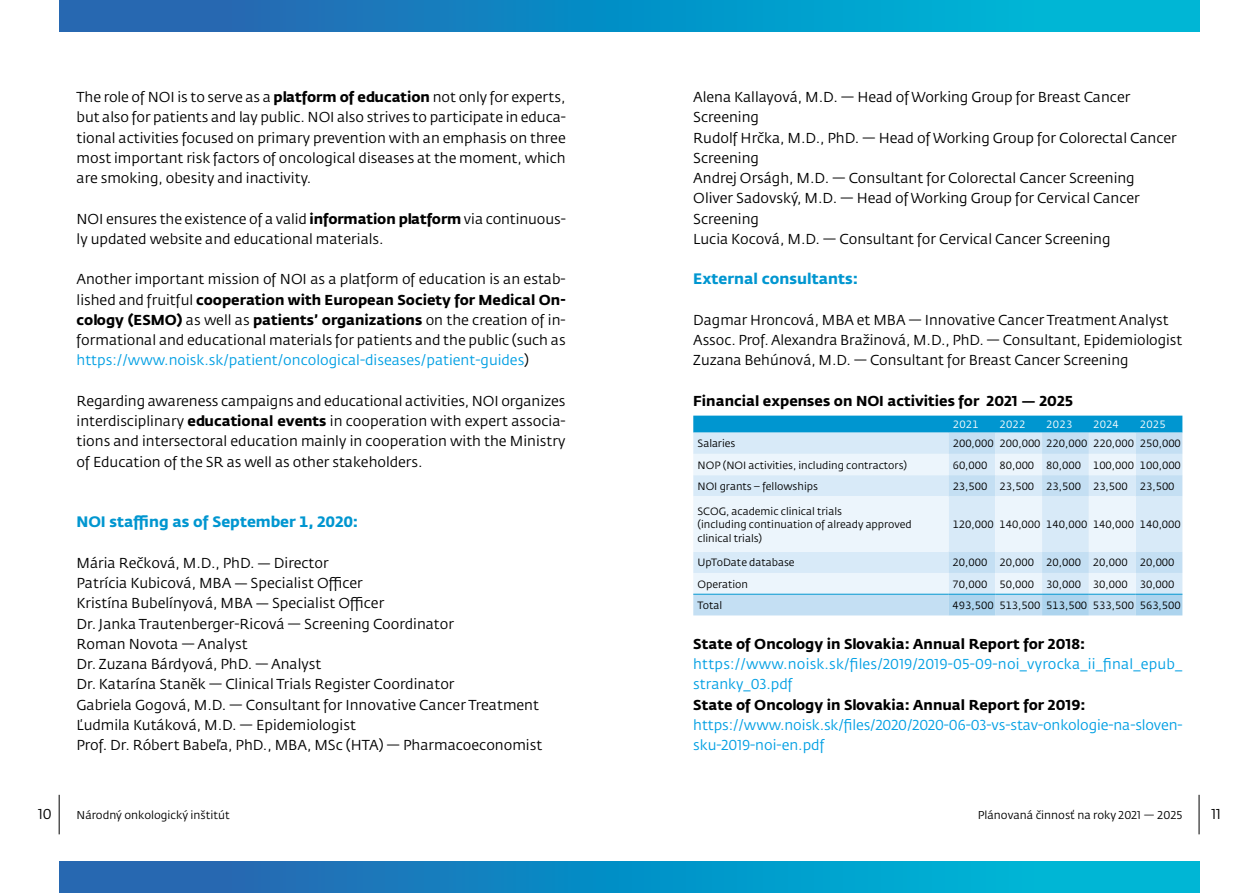
<style>
.page{position:relative;width:1259px;height:893px;background:#fff}
.page>*{position:absolute;margin:0;border:0;box-sizing:border-box;transform-origin:0 0}
.t1{font:700 15px "Fedra Sans Pro";color:#0096d0}
.t2{font:14.25px/20.2px "Fedra Sans Pro";color:#000}
.t3{font:14.25px/20.2px "Fedra Sans Pro";color:#009fe3}
.t4{font:700 14.25px "Fedra Sans Pro";color:#000}
.t5{font:11.25px "Fedra Sans Pro";color:#000}
.t6{font:10.5px/13.5px "Fedra Sans Pro";color:#000}
.t7{font:10.5px "Fedra Sans Pro";letter-spacing:.025em;color:#fff}
.s1{font-weight:700}
.s2{color:#009fe3}
</style>
<div class="page">
<div style="left:60px;top:862px;width:1139px;height:31px;background:linear-gradient(to right,#275fae,#00c0db)"></div>
<div style="left:60px;top:0;width:1139px;height:31px;background:linear-gradient(to right,#275fae,#00c0db)"></div>
<hr style="left:59px;top:795px;width:1px;height:39px;background:#000">
<hr style="left:1198px;top:795px;width:1px;height:39px;background:#000">
<div style="left:693px;top:416px;width:489px;height:17px;background:#0096d0"></div>
<svg style="left:693px;top:433px;width:489px;height:182px;background:#cfe5f5"></svg>
<svg style="left:693px;top:454px;width:442px;height:140px;background:#e1eff9"></svg>
<svg style="left:948px;top:595px;width:234px;height:20px;background:#b6d8f0"></svg>
<hr style="left:693px;top:594px;width:255px;height:1px;background:#0096d0">
<hr style="left:948px;top:594px;width:47px;height:1px;background:#0096d0">
<hr style="left:995px;top:594px;width:47px;height:1px;background:#0096d0">
<hr style="left:1042px;top:594px;width:47px;height:1px;background:#0096d0">
<hr style="left:1089px;top:594px;width:46px;height:1px;background:#0096d0">
<hr style="left:1135px;top:594px;width:47px;height:1px;background:#0096d0">
<p class="t2" style="left:77px;top:87px;width:491px;text-align:justify">The role of NOI is to serve as a <span class="s1">platform of education</span> not only for experts, but also for patients and lay public. NOI also strives to participate in educa&shy;tional activities focused on primary prevention with an emphasis on three most important risk factors of oncological diseases at the moment, which are smoking, obesity and inactivity.</p>
<p class="t2" style="left:77px;top:208px;width:491px">NOI ensures the existence of a valid <span class="s1">information platform</span> via continuous&shy;ly updated website and educational materials.</p>
<p class="t2" style="left:77px;top:269px;width:490px;text-align:justify">Another important mission of NOI as a platform of education is an estab&shy;lished and fruitful <span class="s1">cooperation with European Society for Medical On&shy;cology (ESMO)</span> as well as <span class="s1">patients’ organizations</span> on the creation of in&shy;formational and educational materials for patients and the public (such as <span class="s2">https://www.noisk.sk/patient/oncological-diseases/patient-guides</span>)</p>
<p class="t2" style="left:77px;top:391px;width:490px;text-align:justify">Regarding awareness campaigns and educational activities, NOI organizes interdisciplinary <span class="s1">educational events</span> in cooperation with expert associa&shy;tions and intersectoral education mainly in cooperation with the Ministry of Education of the SR as well as other stakeholders.</p>
<p class="t1" style="left:77px;top:513px;width:283px">NOI staffing as of September 1, 2020:</p>
<p class="t2" style="left:77px;top:553px;width:467px">Mária Rečková, M.D., PhD. — Director<br>Patrícia Kubicová, MBA — Specialist Officer<br>Kristína Bubelínyová, MBA — Specialist Officer<br>Dr. Janka Trautenberger-Ricová — Screening Coordinator<br>Roman Novota — Analyst<br>Dr. Zuzana Bárdyová, PhD. — Analyst<br>Dr. Katarína Staněk — Clinical Trials Register Coordinator<br>Gabriela Gogová, M.D. — Consultant for Innovative Cancer Treatment Ľudmila Kutáková, M.D. — Epidemiologist<br>Prof. Dr. Róbert Babeľa, PhD., MBA, MSc (HTA) — Pharmacoeconomist</p>
<p class="t2" style="left:693px;top:87px;width:485px">Alena Kallayová, M.D. — Head of Working Group for Breast Cancer Screening<br>Rudolf Hrčka, M.D., PhD. — Head of Working Group for Colorectal Cancer Screening<br>Andrej Orságh, M.D. — Consultant for Colorectal Cancer Screening Oliver Sadovský, M.D. — Head of Working Group for Cervical Cancer Screening<br>Lucia Kocová, M.D. — Consultant for Cervical Cancer Screening</p>
<p class="t1" style="left:693px;top:270px;width:166px">External consultants:</p>
<p class="t2" style="left:693px;top:310px;width:490px">Dagmar Hroncová, MBA et MBA — Innovative Cancer Treatment Analyst<br>Assoc. Prof. Alexandra Bražinová, M.D., PhD. — Consultant, Epidemiologist<br>Zuzana Behúnová, M.D. — Consultant for Breast Cancer Screening</p>
<p class="t4" style="left:693px;top:392px;width:381px">Financial expenses on NOI activities for 2021 — 2025</p>
<p class="t7" style="left:952px;top:418px;width:27px">2021</p>
<p class="t7" style="left:999px;top:418px;width:28px">2022</p>
<p class="t7" style="left:1046px;top:418px;width:27px">2023</p>
<p class="t7" style="left:1093px;top:418px;width:27px">2024</p>
<p class="t7" style="left:1140px;top:418px;width:27px">2025</p>
<p class="t6" style="left:697px;top:437px;width:39px">Salaries</p>
<p class="t6" style="left:952px;top:437px;width:230px">200,000 200,000 220,000 220,000 250,000</p>
<p class="t6" style="left:697px;top:458px;width:211px">NOP (NOI activities, including contractors)</p>
<p class="t6" style="left:952px;top:458px;width:230px">60,000 80,000 80,000 100,000 100,000</p>
<p class="t6" style="left:697px;top:479px;width:122px">NOI grants – fellowships</p>
<p class="t6" style="left:952px;top:479px;width:223px">23,500 23,500 23,500 23,500 23,500</p>
<p class="t6" style="left:697px;top:504px;width:216px">SCOG, academic clinical trials<br>(including continuation of already approved clinical trials)</p>
<p class="t6" style="left:952px;top:518px;width:230px">120,000 140,000 140,000 140,000 140,000</p>
<p class="t6" style="left:697px;top:556px;width:99px">UpToDate database</p>
<p class="t6" style="left:952px;top:556px;width:223px">20,000 20,000 20,000 20,000 20,000</p>
<p class="t6" style="left:697px;top:577px;width:52px">Operation</p>
<p class="t6" style="left:952px;top:577px;width:223px">70,000 50,000 30,000 30,000 30,000</p>
<p class="t6" style="left:697px;top:599px;width:26px">Total</p>
<p class="t6" style="left:952px;top:599px;width:230px">493,500 513,500 513,500 533,500 563,500</p>
<p class="t4" style="left:693px;top:635px;width:393px">State of Oncology in Slovakia: Annual Report for 2018:</p>
<p class="t3" style="left:693px;top:654px;width:490px">https://www.noisk.sk/files/2019/2019-05-09-noi_vyrocka_ii_final_epub_ stranky_03.pdf</p>
<p class="t4" style="left:693px;top:696px;width:394px">State of Oncology in Slovakia: Annual Report for 2019:</p>
<p class="t3" style="left:693px;top:715px;width:491px">https://www.noisk.sk/files/2020/2020-06-03-vs-stav-onkologie-na-sloven&shy;sku-2019-noi-en.pdf</p>
<p class="t2" style="left:38px;top:804px;width:15px">10</p>
<p class="t5" style="left:77px;top:808px;width:155px">Národný onkologický inštitút</p>
<p class="t5" style="left:978px;top:808px;width:206px">Plánovaná činnosť na roky 2021 — 2025</p>
<p class="t2" style="left:1211px;top:804px;width:11px">11</p>
</div>
